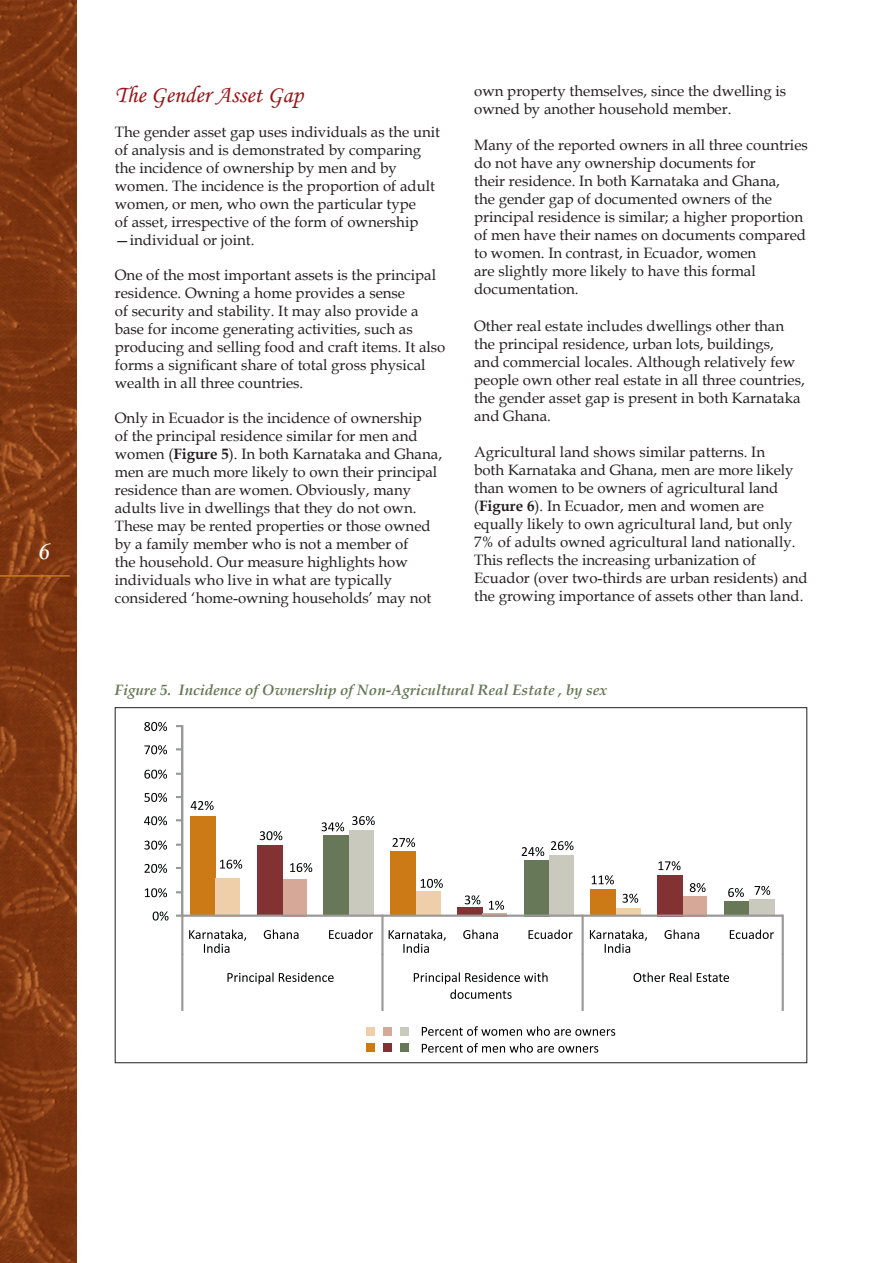
<style>
.page{position:relative;width:893px;height:1263px;background:#fff}
.page>*{position:absolute;margin:0;border:0;box-sizing:border-box;transform-origin:0 0}
.t1{font:27px "Monotype Corsiva";color:#fff}
.t2{font:24px "Monotype Corsiva";color:#961619}
.t3{font:15px/18px "Book Antiqua";color:#231f20}
.t4{font:italic 700 15px "Book Antiqua";color:#667857}
.s1{font-weight:700}
</style>
<div class="page">
<img style="left:0;top:0;width:77px;height:1263px">
<hr style="left:0;top:575px;width:70px;height:2px;background:#cb7a16">
<div style="left:190px;top:816px;width:25px;height:99px;background:#cb7a16"></div>
<div style="left:324px;top:836px;width:25px;height:80px;background:#667857"></div>
<div style="left:390px;top:851px;width:26px;height:65px;background:#cb7a16"></div>
<div style="left:457px;top:908px;width:25px;height:8px;background:#823233"></div>
<div style="left:524px;top:860px;width:25px;height:56px;background:#667857"></div>
<div style="left:590px;top:890px;width:26px;height:26px;background:#cb7a16"></div>
<div style="left:724px;top:901px;width:25px;height:15px;background:#667857"></div>
<div style="left:216px;top:878px;width:24px;height:38px;background:#efcfaa"></div>
<div style="left:349px;top:830px;width:24px;height:86px;background:#c9c9bd"></div>
<div style="left:416px;top:892px;width:24px;height:24px;background:#efcfaa"></div>
<hr style="left:482px;top:913px;width:25px;height:3px;background:#d6a897">
<div style="left:549px;top:856px;width:25px;height:60px;background:#c9c9bd"></div>
<div style="left:616px;top:909px;width:24px;height:7px;background:#efcfaa"></div>
<div style="left:749px;top:899px;width:26px;height:17px;background:#c9c9bd"></div>
<div style="left:181px;top:725px;width:2px;height:191px;border:1px solid #989999"></div>
<svg style="left:176px;top:914px;width:5px;height:3px"></svg>
<svg style="left:176px;top:891px;width:6px;height:2px"></svg>
<svg style="left:176px;top:867px;width:6px;height:2px"></svg>
<svg style="left:176px;top:844px;width:6px;height:2px"></svg>
<svg style="left:176px;top:819px;width:6px;height:2px"></svg>
<svg style="left:176px;top:796px;width:6px;height:2px"></svg>
<svg style="left:176px;top:773px;width:6px;height:2px"></svg>
<svg style="left:176px;top:748px;width:6px;height:2px"></svg>
<svg style="left:176px;top:725px;width:6px;height:2px"></svg>
<div style="left:181px;top:914px;width:2px;height:41px;border:1px solid #989999"></div>
<div style="left:381px;top:914px;width:3px;height:41px;border:1px solid #989999"></div>
<div style="left:581px;top:914px;width:3px;height:41px;border:1px solid #989999"></div>
<div style="left:782px;top:914px;width:2px;height:41px;border:1px solid #989999"></div>
<div style="left:181px;top:954px;width:2px;height:57px;border:1px solid #989999"></div>
<div style="left:381px;top:954px;width:3px;height:57px;border:1px solid #989999"></div>
<div style="left:581px;top:954px;width:3px;height:57px;border:1px solid #989999"></div>
<div style="left:782px;top:954px;width:2px;height:57px;border:1px solid #989999"></div>
<svg style="left:191px;top:801px;width:23px;height:9px"></svg>
<svg style="left:260px;top:831px;width:22px;height:9px"></svg>
<svg style="left:322px;top:822px;width:22px;height:9px"></svg>
<svg style="left:393px;top:838px;width:22px;height:9px"></svg>
<svg style="left:465px;top:895px;width:15px;height:9px"></svg>
<svg style="left:522px;top:847px;width:22px;height:9px"></svg>
<svg style="left:592px;top:875px;width:22px;height:9px"></svg>
<svg style="left:658px;top:861px;width:22px;height:9px"></svg>
<svg style="left:728px;top:888px;width:16px;height:9px"></svg>
<svg style="left:220px;top:859px;width:22px;height:10px"></svg>
<svg style="left:290px;top:863px;width:22px;height:9px"></svg>
<svg style="left:352px;top:816px;width:23px;height:9px"></svg>
<svg style="left:421px;top:879px;width:22px;height:9px"></svg>
<svg style="left:489px;top:900px;width:15px;height:10px"></svg>
<svg style="left:551px;top:841px;width:22px;height:9px"></svg>
<svg style="left:622px;top:894px;width:16px;height:9px"></svg>
<svg style="left:690px;top:883px;width:15px;height:9px"></svg>
<svg style="left:754px;top:886px;width:16px;height:9px"></svg>
<svg style="left:153px;top:911px;width:16px;height:10px"></svg>
<svg style="left:145px;top:888px;width:22px;height:9px"></svg>
<svg style="left:144px;top:864px;width:23px;height:9px"></svg>
<svg style="left:144px;top:840px;width:23px;height:10px"></svg>
<svg style="left:144px;top:816px;width:23px;height:9px"></svg>
<svg style="left:144px;top:793px;width:23px;height:9px"></svg>
<svg style="left:144px;top:769px;width:23px;height:10px"></svg>
<svg style="left:144px;top:745px;width:23px;height:9px"></svg>
<svg style="left:144px;top:722px;width:23px;height:9px"></svg>
<svg style="left:227px;top:972px;width:107px;height:12px"></svg>
<svg style="left:414px;top:972px;width:134px;height:27px"></svg>
<svg style="left:634px;top:972px;width:57px;height:10px"></svg>
<svg style="left:697px;top:973px;width:32px;height:9px"></svg>
<svg style="left:264px;top:929px;width:34px;height:10px"></svg>
<svg style="left:463px;top:929px;width:35px;height:10px"></svg>
<svg style="left:664px;top:929px;width:35px;height:10px"></svg>
<svg style="left:329px;top:929px;width:44px;height:10px"></svg>
<svg style="left:528px;top:929px;width:45px;height:10px"></svg>
<svg style="left:730px;top:929px;width:44px;height:10px"></svg>
<svg style="left:189px;top:929px;width:57px;height:24px"></svg>
<svg style="left:389px;top:929px;width:57px;height:24px"></svg>
<svg style="left:590px;top:929px;width:57px;height:24px"></svg>
<svg style="left:422px;top:1026px;width:193px;height:10px"></svg>
<svg style="left:422px;top:1043px;width:176px;height:10px"></svg>
<div style="left:400px;top:1027px;width:8px;height:8px;background:#c9c9bd"></div>
<div style="left:400px;top:1044px;width:8px;height:8px;background:#667857"></div>
<div style="left:282px;top:879px;width:25px;height:37px;background:#d6a897"></div>
<div style="left:683px;top:896px;width:24px;height:20px;background:#d6a897"></div>
<div style="left:383px;top:1027px;width:8px;height:8px;background:#d6a897"></div>
<div style="left:257px;top:845px;width:25px;height:71px;background:#823233"></div>
<div style="left:657px;top:875px;width:26px;height:41px;background:#823233"></div>
<div style="left:181px;top:914px;width:602px;height:3px;background:#823233;border:1px solid #989999"></div>
<div style="left:383px;top:1044px;width:8px;height:8px;background:#823233"></div>
<div style="left:366px;top:1027px;width:8px;height:8px;background:#efcfaa"></div>
<div style="left:366px;top:1044px;width:8px;height:8px;background:#cb7a16"></div>
<h1 class="t1" style="left:37px;top:534px;width:13px">6</h1>
<h2 class="t2" style="left:115px;top:80px;width:190px">The Gender Asset Gap</h2>
<p class="t3" style="left:115px;top:122px;width:327px">The gender asset gap uses individuals as the unit of analysis and is demonstrated by comparing the incidence of ownership by men and by women. The incidence is the proportion of adult women, or men, who own the particular type<br>of asset, irrespective of the form of ownership —individual or joint.</p>
<p class="t3" style="left:115px;top:265px;width:332px">One of the most important assets is the principal residence. Owning a home provides a sense<br>of security and stability. It may also provide a base for income generating activities, such as producing and selling food and craft items. It also forms a significant share of total gross physical wealth in all three countries.</p>
<p class="t3" style="left:115px;top:408px;width:329px">Only in Ecuador is the incidence of ownership<br>of the principal residence similar for men and women (<span class="s1">Figure 5</span>). In both Karnataka and Ghana, men are much more likely to own their principal residence than are women. Obviously, many adults live in dwellings that they do not own.<br>These may be rented properties or those owned by a family member who is not a member of<br>the household. Our measure highlights how individuals who live in what are typically considered ‘home-owning households’ may not</p>
<p class="t3" style="left:474px;top:82px;width:314px">own property themselves, since the dwelling is owned by another household member.</p>
<p class="t3" style="left:474px;top:136px;width:335px">Many of the reported owners in all three countries do not have any ownership documents for<br>their residence. In both Karnataka and Ghana,<br>the gender gap of documented owners of the principal residence is similar; a higher proportion of men have their names on documents compared to women. In contrast, in Ecuador, women<br>are slightly more likely to have this formal documentation.</p>
<p class="t3" style="left:474px;top:316px;width:332px">Other real estate includes dwellings other than the principal residence, urban lots, buildings,<br>and commercial locales. Although relatively few people own other real estate in all three countries, the gender asset gap is present in both Karnataka and Ghana.</p>
<p class="t3" style="left:474px;top:442px;width:335px">Agricultural land shows similar patterns. In<br>both Karnataka and Ghana, men are more likely than women to be owners of agricultural land (<span class="s1">Figure 6</span>). In Ecuador, men and women are equally likely to own agricultural land, but only 7% of adults owned agricultural land nationally.<br>This reflects the increasing urbanization of Ecuador (over two-thirds are urban residents) and the growing importance of assets other than land.</p>
<p class="t4" style="left:115px;top:679px;width:494px">Figure 5. Incidence of Ownership of Non-Agricultural Real Estate , by sex</p>
</div>
